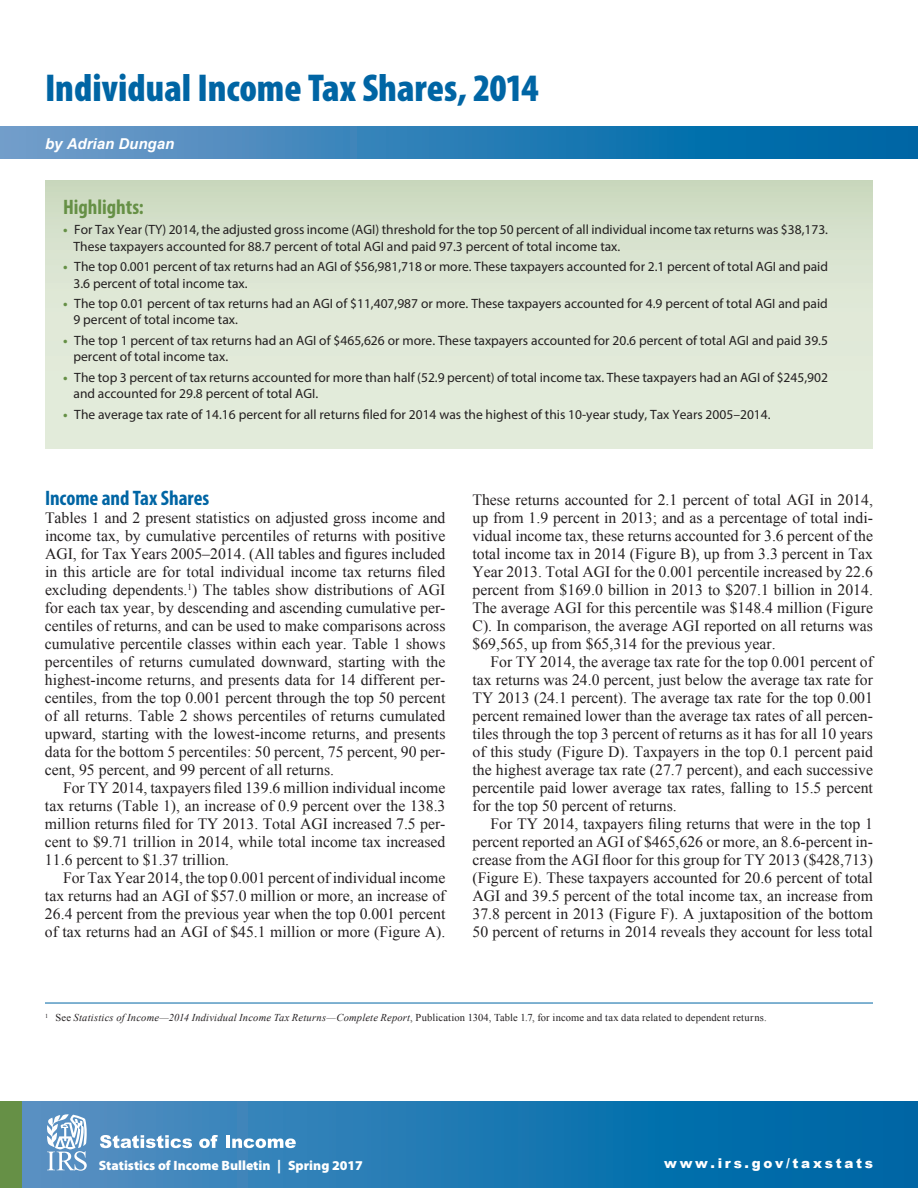
<style>
.page{position:relative;width:918px;height:1188px;background:#fff}
.page>*{position:absolute;margin:0;border:0;box-sizing:border-box;transform-origin:0 0}
.t1{font:900 condensed 39px "Myriad Pro";color:#0065a4}
.t2{font:700 condensed 21px "Myriad Pro";color:#0065a4}
.t3{font:700 condensed 21px "Myriad Pro";color:#669046}
.t4{font:15.75px/18px "Times New Roman";color:#231f20;text-align:justify}
.t5{font:italic 700 15px "Arial";color:#fff}
.t6{font:13.5px/16.2px "Myriad Pro";color:#231f20}
.t7{font:900 13.5px "Myriad Pro";color:#fff}
.t8{font:900 13.5px "Arial";letter-spacing:.2em;color:#fff}
.t9{font:10.5px "Times New Roman";letter-spacing:.015em;color:#231f20}
.s1{font-weight:700;color:#669046}
.s2{font-style:italic}
</style>
<div class="page">
<div style="left:0;top:1101px;width:22px;height:87px;background:#669046"></div>
<div style="left:22px;top:1101px;width:896px;height:87px;background:linear-gradient(to right,#5490c2,#0064a4)"></div>
<div style="left:0;top:127px;width:918px;height:32px;background:linear-gradient(to right,#709cca,#0063a3)"></div>
<div style="left:45px;top:180px;width:828px;height:268px;background:linear-gradient(to bottom,#d1ddc6,#e7efe0)"></div>
<svg style="left:47px;top:1114px;width:40px;height:57px"></svg>
<svg style="left:100px;top:1135px;width:92px;height:13px"></svg>
<svg style="left:199px;top:1135px;width:19px;height:13px"></svg>
<hr style="left:226px;top:1135px;width:4px;height:13px;background:#fff">
<svg style="left:232px;top:1138px;width:64px;height:10px"></svg>
<hr style="left:45px;top:1003px;width:828px;height:1px;background:#0065a4">
<h1 class="t1" style="left:45px;top:63px;width:495px">Individual Income Tax Shares, 2014</h1>
<p class="t5" style="left:45px;top:134px;width:131px">by Adrian Dungan</p>
<h2 class="t3" style="left:63px;top:194px;width:82px">Highlights:</h2>
<p class="t6" style="left:74px;top:222px;width:756px;text-indent:-11px"><span class="s1">•</span> For Tax Year (TY) 2014, the adjusted gross income (AGI) threshold for the top 50 percent of all individual income tax returns was $38,173.<br>These taxpayers accounted for 88.7 percent of total AGI and paid 97.3 percent of total income tax.</p>
<p class="t6" style="left:74px;top:259px;width:756px;text-indent:-11px"><span class="s1">•</span> The top 0.001 percent of tax returns had an AGI of $56,981,718 or more. These taxpayers accounted for 2.1 percent of total AGI and paid<br>3.6 percent of total income tax.</p>
<p class="t6" style="left:74px;top:295px;width:756px;text-indent:-11px"><span class="s1">•</span> The top 0.01 percent of tax returns had an AGI of $11,407,987 or more. These taxpayers accounted for 4.9 percent of total AGI and paid<br>9 percent of total income tax.</p>
<p class="t6" style="left:74px;top:332px;width:756px;text-indent:-11px"><span class="s1">•</span> The top 1 percent of tax returns had an AGI of $465,626 or more. These taxpayers accounted for 20.6 percent of total AGI and paid 39.5 percent of total income tax.</p>
<p class="t6" style="left:74px;top:369px;width:756px;text-indent:-11px"><span class="s1">•</span> The top 3 percent of tax returns accounted for more than half (52.9 percent) of total income tax. These taxpayers had an AGI of $245,902 and accounted for 29.8 percent of total AGI.</p>
<p class="t6" style="left:63px;top:406px;width:709px"><span class="s1">•</span> The average tax rate of 14.16 percent for all returns filed for 2014 was the highest of this 10-year study, Tax Years 2005–2014.</p>
<h2 class="t2" style="left:45px;top:485px;width:166px">Income and Tax Shares</h2>
<p class="t4" style="left:45px;top:509px;width:402px">Tables 1 and 2 present statistics on adjusted gross income and income tax, by cumulative percentiles of returns with positive AGI, for Tax Years 2005–2014. (All tables and figures included in this article are for total individual income tax returns filed excluding dependents.<sup>1</sup>) The tables show distributions of AGI for each tax year, by descending and ascending cumulative per&shy;centiles of returns, and can be used to make comparisons across cumulative percentile classes within each year. Table 1 shows percentiles of returns cumulated downward, starting with the highest-income returns, and presents data for 14 different per&shy;centiles, from the top 0.001 percent through the top 50 percent of all returns. Table 2 shows percentiles of returns cumulated upward, starting with the lowest-income returns, and presents data for the bottom 5 percentiles: 50 percent, 75 percent, 90 per&shy;cent, 95 percent, and 99 percent of all returns.</p>
<p class="t4" style="left:45px;top:779px;width:402px;text-indent:18px">For TY 2014, taxpayers filed 139.6 million individual income tax returns (Table 1), an increase of 0.9 percent over the 138.3 million returns filed for TY 2013. Total AGI increased 7.5 per&shy;cent to $9.71 trillion in 2014, while total income tax increased 11.6 percent to $1.37 trillion.</p>
<p class="t4" style="left:45px;top:869px;width:402px;text-indent:18px">For Tax Year 2014, the top 0.001 percent of individual income tax returns had an AGI of $57.0 million or more, an increase of 26.4 percent from the previous year when the top 0.001 percent of tax returns had an AGI of $45.1 million or more (Figure A).</p>
<p class="t4" style="left:473px;top:491px;width:402px">These returns accounted for 2.1 percent of total AGI in 2014, up from 1.9 percent in 2013; and as a percentage of total indi&shy;vidual income tax, these returns accounted for 3.6 percent of the total income tax in 2014 (Figure B), up from 3.3 percent in Tax Year 2013. Total AGI for the 0.001 percentile increased by 22.6 percent from $169.0 billion in 2013 to $207.1 billion in 2014.<br>The average AGI for this percentile was $148.4 million (Figure C). In comparison, the average AGI reported on all returns was $69,565, up from $65,314 for the previous year.</p>
<p class="t4" style="left:473px;top:653px;width:402px;text-indent:18px">For TY 2014, the average tax rate for the top 0.001 percent of tax returns was 24.0 percent, just below the average tax rate for TY 2013 (24.1 percent). The average tax rate for the top 0.001 percent remained lower than the average tax rates of all percen&shy;tiles through the top 3 percent of returns as it has for all 10 years of this study (Figure D). Taxpayers in the top 0.1 percent paid the highest average tax rate (27.7 percent), and each successive percentile paid lower average tax rates, falling to 15.5 percent for the top 50 percent of returns.</p>
<p class="t4" style="left:473px;top:815px;width:402px;text-indent:18px">For TY 2014, taxpayers filing returns that were in the top 1 percent reported an AGI of $465,626 or more, an 8.6-percent in&shy;crease from the AGI floor for this group for TY 2013 ($428,713) (Figure E). These taxpayers accounted for 20.6 percent of total AGI and 39.5 percent of the total income tax, an increase from 37.8 percent in 2013 (Figure F). A juxtaposition of the bottom 50 percent of returns in 2014 reveals they account for less total</p>
<p class="t9" style="left:45px;top:1011px;width:723px"><sup>1</sup> See <span class="s2">Statistics of Income—2014 Individual Income Tax Returns—Complete Report</span>, Publication 1304, Table 1.7, for income and tax data related to dependent returns.</p>
<p class="t7" style="left:99px;top:1156px;width:266px">Statistics of Income Bulletin | Spring 2017</p>
<p class="t8" style="left:664px;top:1154px;width:210px">www.irs.gov/taxstats</p>
</div>
